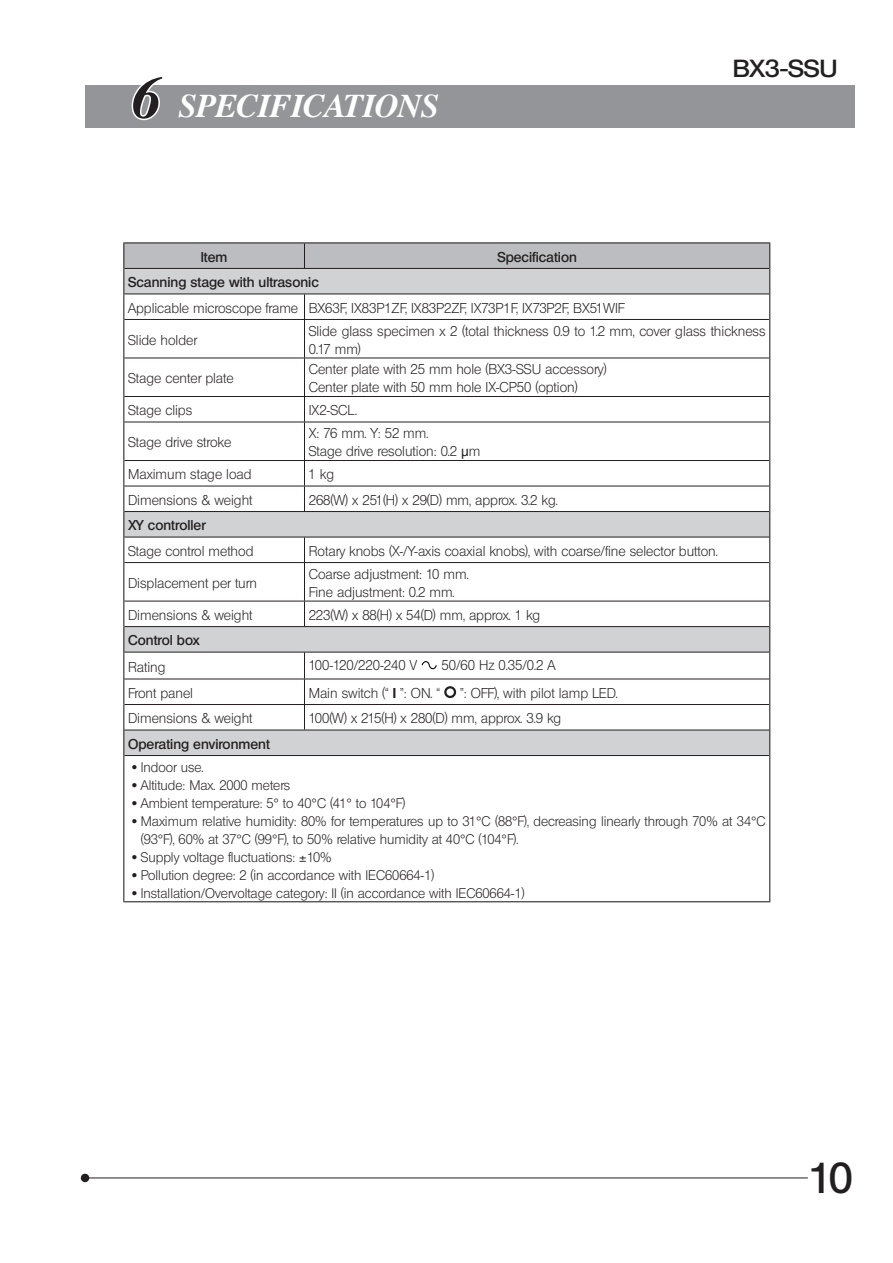
<style>
.page{position:relative;width:893px;height:1263px;background:#fff}
.page>*{position:absolute;margin:0;border:0;box-sizing:border-box;transform-origin:0 0}
.t1{font:42px "Olympus Leicht Halbfett";color:#231f20}
.t2{font:italic 700 33px "Times";letter-spacing:-.025em;color:#fff}
.t3{font:24px "Olympus Leicht Halbfett";letter-spacing:-.02em;color:#231f20;scale:1.1 1}
.t4{font:13.8px/18px "Olympus Leicht Normal";color:#231f20}
.t5{font:13.8px "Olympus Leicht Halbfett";color:#231f20}
.t6{font:13.5px "Olympus Leicht Normal";color:#231f20}
.s1{font-size:60px}
.s2{font-family:"Olympus Fett Normal"}
</style>
<div class="page">
<div style="left:81px;top:1174px;width:8px;height:8px;background:#231f20;border-radius:50%"></div>
<hr style="left:85px;top:1177px;width:723px;height:1px;background:#231f20">
<div style="left:85px;top:85px;width:770px;height:43px;background:#939598"></div>
<svg style="left:124px;top:320px;width:645px;height:435px"></svg>
<hr style="left:123px;top:242px;width:181px;height:1px;background:#231f20">
<hr style="left:304px;top:242px;width:466px;height:1px;background:#231f20">
<hr style="left:123px;top:319px;width:1px;height:39px;background:#231f20">
<hr style="left:769px;top:319px;width:1px;height:39px;background:#231f20">
<hr style="left:123px;top:358px;width:1px;height:38px;background:#231f20">
<hr style="left:769px;top:358px;width:1px;height:38px;background:#231f20">
<svg style="left:123px;top:396px;width:1px;height:26px"></svg>
<svg style="left:769px;top:396px;width:1px;height:26px"></svg>
<hr style="left:123px;top:422px;width:1px;height:38px;background:#231f20">
<hr style="left:769px;top:422px;width:1px;height:38px;background:#231f20">
<svg style="left:123px;top:460px;width:1px;height:103px"></svg>
<svg style="left:769px;top:460px;width:1px;height:103px"></svg>
<hr style="left:123px;top:563px;width:1px;height:38px;background:#231f20">
<hr style="left:769px;top:563px;width:1px;height:38px;background:#231f20">
<svg style="left:123px;top:601px;width:1px;height:154px"></svg>
<svg style="left:769px;top:601px;width:1px;height:154px"></svg>
<hr style="left:123px;top:755px;width:1px;height:146px;background:#231f20">
<hr style="left:769px;top:755px;width:1px;height:146px;background:#231f20">
<hr style="left:123px;top:901px;width:647px;height:1px;background:#231f20">
<svg style="left:123px;top:243px;width:647px;height:76px"></svg>
<hr style="left:124px;top:319px;width:645px;height:1px;background:#231f20">
<hr style="left:304px;top:320px;width:1px;height:38px;background:#231f20">
<hr style="left:124px;top:358px;width:645px;height:1px;background:#231f20">
<hr style="left:304px;top:358px;width:1px;height:38px;background:#231f20">
<hr style="left:124px;top:396px;width:645px;height:1px;background:#231f20">
<svg style="left:304px;top:397px;width:1px;height:25px"></svg>
<hr style="left:124px;top:422px;width:645px;height:1px;background:#231f20">
<hr style="left:304px;top:422px;width:1px;height:38px;background:#231f20">
<hr style="left:124px;top:460px;width:645px;height:1px;background:#231f20">
<hr style="left:124px;top:486px;width:645px;height:1px;background:#231f20">
<svg style="left:304px;top:461px;width:1px;height:50px"></svg>
<hr style="left:124px;top:511px;width:645px;height:1px;background:#231f20">
<hr style="left:124px;top:537px;width:645px;height:1px;background:#231f20">
<svg style="left:304px;top:537px;width:1px;height:25px"></svg>
<hr style="left:124px;top:562px;width:645px;height:1px;background:#231f20">
<hr style="left:304px;top:563px;width:1px;height:38px;background:#231f20">
<hr style="left:124px;top:601px;width:645px;height:1px;background:#231f20">
<svg style="left:304px;top:601px;width:1px;height:25px"></svg>
<hr style="left:124px;top:626px;width:645px;height:1px;background:#231f20">
<hr style="left:124px;top:652px;width:645px;height:1px;background:#231f20">
<hr style="left:124px;top:679px;width:645px;height:1px;background:#231f20">
<hr style="left:124px;top:704px;width:645px;height:1px;background:#231f20">
<svg style="left:304px;top:652px;width:1px;height:78px"></svg>
<hr style="left:124px;top:730px;width:645px;height:1px;background:#231f20">
<hr style="left:124px;top:755px;width:645px;height:1px;background:#231f20">
<svg style="left:421px;top:660px;width:16px;height:10px"></svg>
<div style="left:444px;top:686px;width:12px;height:12px;border:2px solid #231f20;border-radius:50%"></div>
<h2 class="t2" style="left:132px;top:92px;width:309px"><span class="s1">6</span> SPECIFICATIONS</h2>
<h3 class="t3" style="left:733px;top:59px;width:97px">BX3-SSU</h3>
<p class="t5" style="left:201px;top:251px;width:28px">Item</p>
<p class="t5" style="left:497px;top:251px;width:81px">Specification</p>
<p class="t5" style="left:128px;top:277px;width:192px">Scanning stage with ultrasonic</p>
<p class="t4" style="left:128px;top:300px;width:498px">Applicable microscope frame BX63F, IX83P1ZF, IX83P2ZF, IX73P1F, IX73P2F, BX51WIF</p>
<p class="t4" style="left:128px;top:332px;width:71px">Slide holder</p>
<p class="t4" style="left:309px;top:323px;width:458px">Slide glass specimen x 2 (total thickness 0.9 to 1.2 mm, cover glass thickness<br>0.17 mm)</p>
<p class="t4" style="left:128px;top:371px;width:107px">Stage center plate</p>
<p class="t4" style="left:309px;top:362px;width:299px">Center plate with 25 mm hole (BX3-SSU accessory)<br>Center plate with 50 mm hole IX-CP50 (option)</p>
<p class="t4" style="left:128px;top:403px;width:66px">Stage clips</p>
<p class="t4" style="left:309px;top:403px;width:50px">IX2-SCL.</p>
<p class="t4" style="left:128px;top:435px;width:105px">Stage drive stroke</p>
<p class="t4" style="left:309px;top:426px;width:173px">X: 76 mm. Y: 52 mm.<br>Stage drive resolution: 0.2 µm</p>
<p class="t4" style="left:128px;top:467px;width:125px">Maximum stage load</p>
<p class="t4" style="left:309px;top:467px;width:27px">1 kg</p>
<p class="t4" style="left:128px;top:492px;width:126px">Dimensions &amp; weight</p>
<p class="t4" style="left:309px;top:492px;width:250px">268(W) x 251(H) x 29(D) mm, approx. 3.2 kg.</p>
<p class="t5" style="left:128px;top:520px;width:79px">XY controller</p>
<p class="t4" style="left:128px;top:543px;width:127px">Stage control method</p>
<p class="t4" style="left:309px;top:543px;width:410px">Rotary knobs (X-/Y-axis coaxial knobs), with coarse/fine selector button.</p>
<p class="t4" style="left:128px;top:575px;width:130px">Displacement per turn</p>
<p class="t4" style="left:309px;top:566px;width:161px">Coarse adjustment: 10 mm.<br>Fine adjustment: 0.2 mm.</p>
<p class="t4" style="left:128px;top:607px;width:126px">Dimensions &amp; weight</p>
<p class="t4" style="left:309px;top:607px;width:233px">223(W) x 88(H) x 54(D) mm, approx. 1 kg</p>
<p class="t5" style="left:128px;top:635px;width:73px">Control box</p>
<p class="t4" style="left:128px;top:659px;width:39px">Rating</p>
<p class="t4" style="left:309px;top:658px;width:110px">100-120/220-240 V</p>
<p class="t4" style="left:441px;top:658px;width:115px">50/60 Hz 0.35/0.2 A</p>
<p class="t4" style="left:128px;top:685px;width:66px">Front panel</p>
<p class="t4" style="left:309px;top:685px;width:133px">Main switch (“ <span class="s2">I</span> ”: ON. “</p>
<p class="t4" style="left:460px;top:685px;width:159px">”: OFF), with pilot lamp LED.</p>
<p class="t4" style="left:128px;top:711px;width:126px">Dimensions &amp; weight</p>
<p class="t4" style="left:309px;top:711px;width:254px">100(W) x 215(H) x 280(D) mm, approx. 3.9 kg</p>
<p class="t5" style="left:128px;top:738px;width:143px">Operating environment</p>
<p class="t6" style="left:132px;top:762px;width:73px">· Indoor use.</p>
<p class="t6" style="left:132px;top:780px;width:160px">· Altitude: Max. 2000 meters</p>
<p class="t6" style="left:132px;top:798px;width:275px">· Ambient temperature: 5° to 40°C (41° to 104°F)</p>
<p class="t6" style="left:132px;top:816px;width:635px">· Maximum relative humidity: 80% for temperatures up to 31°C (88°F), decreasing linearly through 70% at 34°C</p>
<p class="t6" style="left:141px;top:834px;width:379px">(93°F), 60% at 37°C (99°F), to 50% relative humidity at 40°C (104°F).</p>
<p class="t6" style="left:132px;top:852px;width:201px">· Supply voltage fluctuations: ±10%</p>
<p class="t6" style="left:132px;top:870px;width:304px">· Pollution degree: 2 (in accordance with IEC60664-1)</p>
<p class="t6" style="left:132px;top:888px;width:394px">· Installation/Overvoltage category: II (in accordance with IEC60664-1)</p>
<h1 class="t1" style="left:809px;top:1161px;width:45px">10</h1>
</div>
